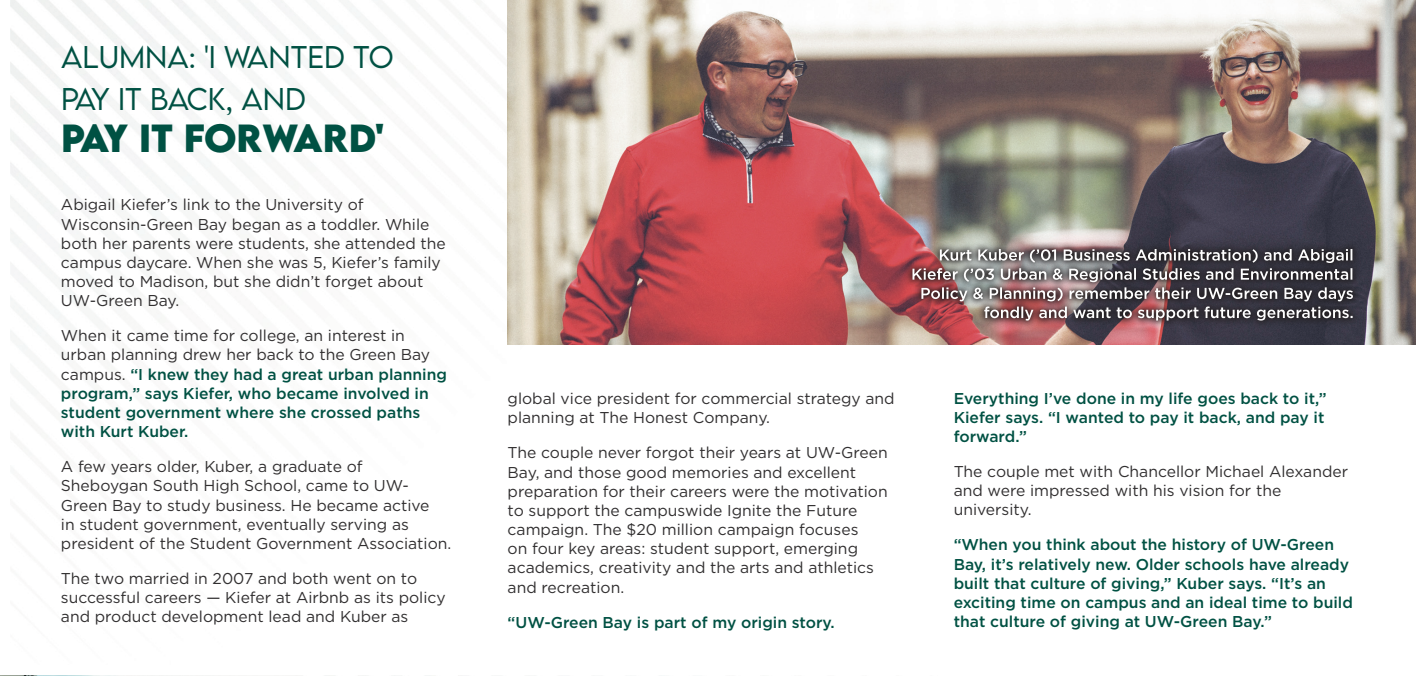
<style>
.page{position:relative;width:1416px;height:676px;background:#fff}
.page>*{position:absolute;margin:0;border:0;box-sizing:border-box;transform-origin:0 0}
.Heading{font:700 34.82px "LEMONMILK";color:#005143}
.Heading-2{font:300 27.82px "LEMONMILK";color:#005143}
.Body_Copy{font:15.75px/19.2px "Gotham";color:#312f30}
.Body_Copy-2{font:500 15.75px/19.2px "Gotham";color:#005143}
.s1{font-weight:400;color:#312f30}
</style>
<div class="page">
<img style="left:0;top:675px;width:297px;height:1px">
<img style="left:507px;top:0;width:908px;height:345px">
<img style="left:904px;top:241px;width:457px;height:88px">
<img style="left:912px;top:249px;width:440px;height:71px">
<p class="Heading-2" style="left:61px;top:39px;width:44px">ALUMNA</p>
<p class="Heading-2" style="left:189px;top:39px;width:206px">: 'I WANTED TO</p>
<p class="Heading-2" style="left:61px;top:81px;width:246px">PAY IT BACK, AND</p>
<p class="Heading" style="left:61px;top:114px;width:325px">PAY IT FORWARD'</p>
<p class="Body_Copy" style="left:61px;top:195px;width:386px">Abigail Kiefer’s link to the University of Wisconsin-Green Bay began as a toddler. While both her parents were students, she attended the campus daycare. When she was 5, Kiefer’s family moved to Madison, but she didn’t forget about UW-Green Bay.</p>
<p class="Body_Copy-2" style="left:61px;top:326px;width:387px"><span class="s1">When it came time for college, an interest in urban planning drew her back to the Green Bay campus.</span> “I knew they had a great urban planning program,” says Kiefer, who became involved in student government where she crossed paths with Kurt Kuber.</p>
<p class="Body_Copy" style="left:61px;top:456px;width:392px">A few years older, Kuber, a graduate of Sheboygan South High School, came to UW-Green Bay to study business. He became active<br>in student government, eventually serving as president of the Student Government Association.</p>
<p class="Body_Copy" style="left:61px;top:568px;width:386px">The two married in 2007 and both went on to successful careers — Kiefer at Airbnb as its policy and product development lead and Kuber as</p>
<p class="Body_Copy" style="left:507px;top:388px;width:388px">global vice president for commercial strategy and planning at The Honest Company.</p>
<p class="Body_Copy" style="left:507px;top:443px;width:381px">The couple never forgot their years at UW-Green Bay, and those good memories and excellent preparation for their careers were the motivation to support the campuswide Ignite the Future campaign. The $20 million campaign focuses<br>on four key areas: student support, emerging academics, creativity and the arts and athletics and recreation.</p>
<p class="Body_Copy-2" style="left:507px;top:612px;width:329px">“UW-Green Bay is part of my origin story.</p>
<p class="Body_Copy-2" style="left:953px;top:388px;width:374px">Everything I’ve done in my life goes back to it,”<br>Kiefer says. “I wanted to pay it back, and pay it forward.”</p>
<p class="Body_Copy" style="left:953px;top:461px;width:396px">The couple met with Chancellor Michael Alexander and were impressed with his vision for the university.</p>
<p class="Body_Copy-2" style="left:953px;top:535px;width:401px">“When you think about the history of UW-Green Bay, it’s relatively new. Older schools have already built that culture of giving,” Kuber says. “It’s an exciting time on campus and an ideal time to build that culture of giving at UW-Green Bay.”</p>
</div>
